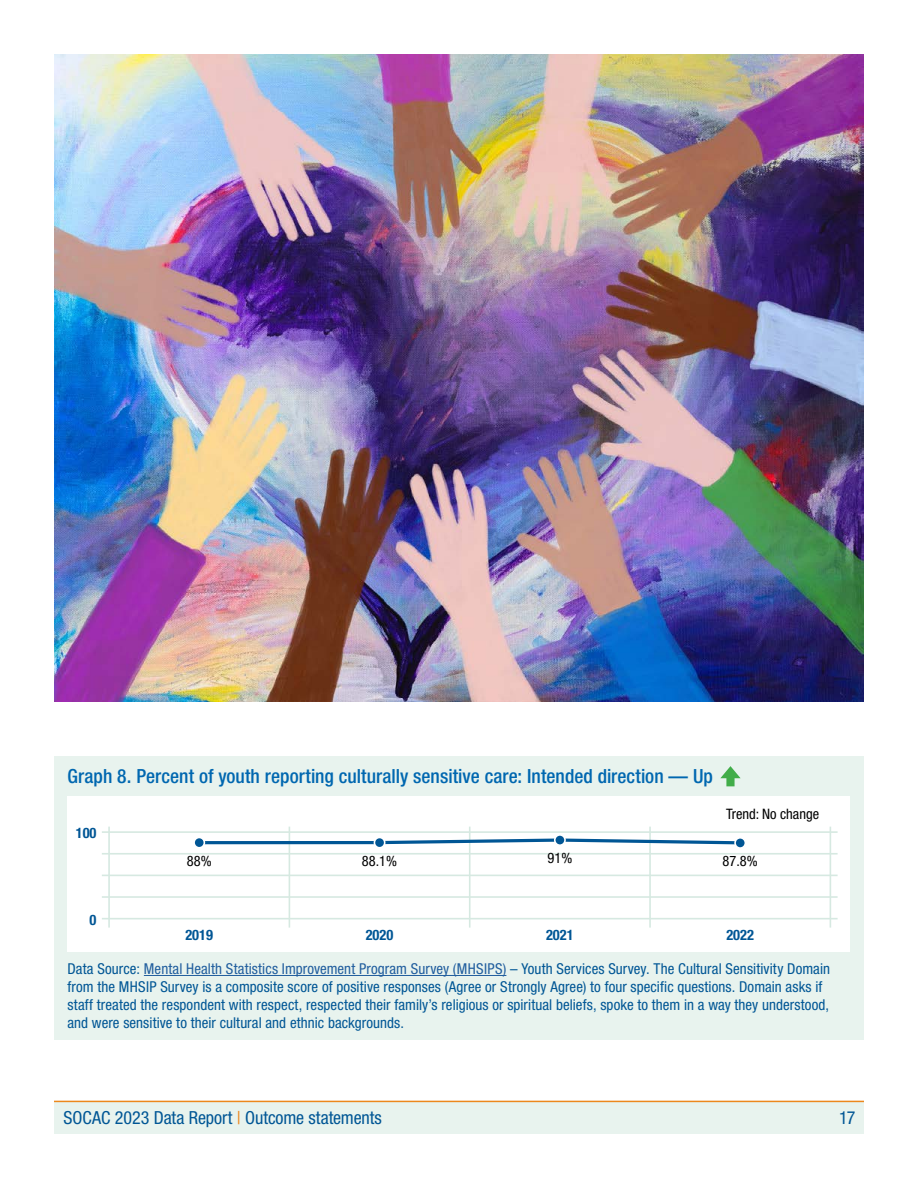
<style>
.page{position:relative;width:918px;height:1188px;background:#fff}
.page>*{position:absolute;margin:0;border:0;box-sizing:border-box;transform-origin:0 0}
.Table_header{font:500 condensed 19.5px "Helvetica Neue LT Std";letter-spacing:.005em;color:#0067b0}
.t1{font:condensed 18px "Helvetica Neue LT Std";letter-spacing:-.005em;color:#005695}
.Citation{font:condensed 15px/18px "Helvetica Neue LT Std";letter-spacing:.005em;color:#005695}
.t2{font:condensed 14.4px "Helvetica Neue LT Std";color:#000}
.t3{font:700 condensed 14.4px "Helvetica Neue LT Std";color:#005695}
.s1{color:#215e9e}
.s2{color:#ec881d}
</style>
<div class="page">
<div style="left:54px;top:756px;width:810px;height:284px;background:#e8f3ee"></div>
<div style="left:68px;top:796px;width:782px;height:156px;background:#fff"></div>
<svg style="left:720px;top:766px;width:21px;height:20px"></svg>
<div style="left:54px;top:1102px;width:810px;height:31px;background:#e8f3ee"></div>
<hr style="left:54px;top:1101px;width:810px;height:1px;background:#ec881d">
<hr style="left:108px;top:827px;width:2px;height:101px;background:#d6e9e1">
<hr style="left:289px;top:827px;width:1px;height:101px;background:#d6e9e1">
<hr style="left:469px;top:827px;width:2px;height:101px;background:#d6e9e1">
<hr style="left:649px;top:827px;width:2px;height:101px;background:#d6e9e1">
<hr style="left:830px;top:827px;width:1px;height:101px;background:#d6e9e1">
<hr style="left:102px;top:831px;width:736px;height:2px;background:#d6e9e1">
<hr style="left:102px;top:853px;width:736px;height:2px;background:#d6e9e1">
<hr style="left:102px;top:875px;width:736px;height:1px;background:#d6e9e1">
<hr style="left:102px;top:896px;width:736px;height:2px;background:#d6e9e1">
<hr style="left:102px;top:918px;width:736px;height:1px;background:#d6e9e1">
<hr style="left:199px;top:841px;width:181px;height:3px;background:#005695">
<svg style="left:374px;top:834px;width:371px;height:15px"></svg>
<svg style="left:194px;top:838px;width:11px;height:9px"></svg>
<hr style="left:144px;top:975px;width:362px;height:1px;background:#215e9e">
<img style="left:54px;top:54px;width:810px;height:648px">
<p class="Table_header" style="left:68px;top:765px;width:647px">Graph 8. Percent of youth reporting culturally sensitive care: Intended direction — Up</p>
<p class="t3" style="left:76px;top:824px;width:22px">100</p>
<p class="t2" style="left:726px;top:806px;width:94px">Trend: No change</p>
<p class="t3" style="left:90px;top:911px;width:8px">0</p>
<p class="t2" style="left:187px;top:852px;width:26px">88%</p>
<p class="t2" style="left:362px;top:852px;width:37px">88.1%</p>
<p class="t2" style="left:548px;top:849px;width:26px">91%</p>
<p class="t2" style="left:723px;top:852px;width:37px">87.8%</p>
<p class="t3" style="left:185px;top:926px;width:29px">2019</p>
<p class="t3" style="left:366px;top:926px;width:29px">2020</p>
<p class="t3" style="left:546px;top:926px;width:29px">2021</p>
<p class="t3" style="left:726px;top:926px;width:29px">2022</p>
<p class="Citation" style="left:68px;top:960px;width:764px">Data Source: <span class="s1">Mental Health Statistics Improvement Program Survey (MHSIPS)</span> – Youth Services Survey. The Cultural Sensitivity Domain from the MHSIP Survey is a composite score of positive responses (Agree or Strongly Agree) to four specific questions. Domain asks if staff treated the respondent with respect, respected their family’s religious or spiritual beliefs, spoke to them in a way they understood, and were sensitive to their cultural and ethnic backgrounds.</p>
<p class="t1" style="left:63px;top:1107px;width:320px">SOCAC 2023 Data Report <span class="s2">|</span> Outcome statements</p>
<p class="t1" style="left:839px;top:1107px;width:18px">17</p>
</div>
